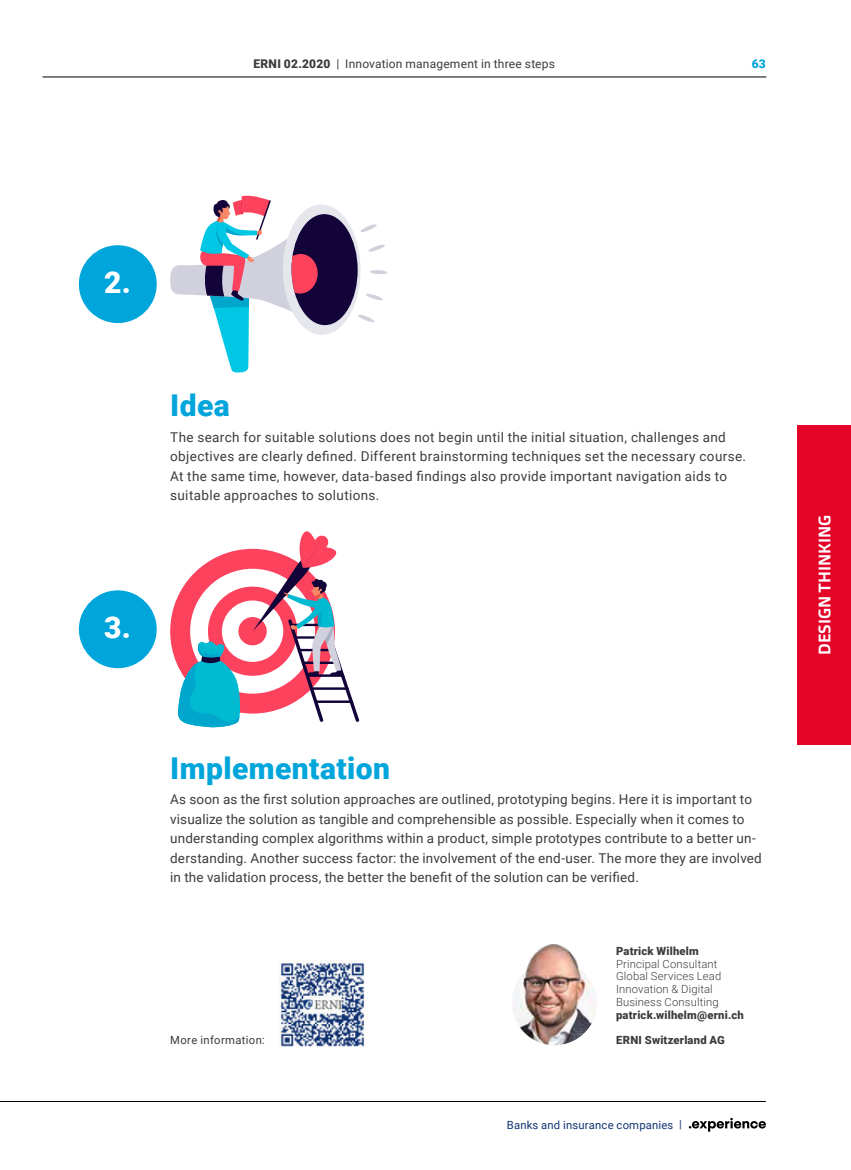
<style>
.page{position:relative;width:851px;height:1170px;background:#fff}
.page>*{position:absolute;margin:0;border:0;box-sizing:border-box;transform-origin:0 0}
.t1{font:900 30px "Roboto";letter-spacing:.015em;color:#00a5db}
.t2{font:900 30px "Roboto";color:#fff}
.t3{font:700 16.5px "Carnac";letter-spacing:-.01em;color:#fff}
.t4{font:13.5px/19.5px "Roboto";letter-spacing:.015em;color:#3c3c3c}
.t5{font:12px "Roboto";letter-spacing:.015em;color:#3c3c3c}
.t6{font:900 12px "Roboto";color:#00a5db}
.t7{font:300 11.25px/12.8px "Roboto";letter-spacing:.01em;color:#3c3c3c}
.t8{font:900 11.25px "Roboto";letter-spacing:.015em;color:#3c3c3c}
.t9{font:11.25px "Roboto";letter-spacing:.02em;color:#123372}
.t10{font:11.25px "Roboto";letter-spacing:.03em;color:#3c3c3c}
.s1{font-weight:900}
</style>
<div class="page">
<hr style="left:43px;top:77px;width:723px;height:1px;background:#000">
<div style="left:79px;top:245px;width:78px;height:78px;background:#00a5db;border-radius:50%"></div>
<div style="left:79px;top:590px;width:78px;height:78px;background:#00a5db;border-radius:50%"></div>
<div style="left:282px;top:204px;width:79px;height:131px;background:#e6e6ed;border-radius:50%"></div>
<div style="left:291px;top:214px;width:67px;height:111px;background:#120338;border-radius:50%"></div>
<svg style="left:170px;top:195px;width:148px;height:178px"></svg>
<svg style="left:368px;top:244px;width:17px;height:8px"></svg>
<svg style="left:360px;top:224px;width:17px;height:8px"></svg>
<svg style="left:366px;top:294px;width:17px;height:6px"></svg>
<svg style="left:358px;top:314px;width:16px;height:8px"></svg>
<svg style="left:370px;top:270px;width:17px;height:4px"></svg>
<div style="left:170px;top:549px;width:165px;height:164px;background:#fd425e;border-radius:50%"></div>
<div style="left:190px;top:568px;width:125px;height:125px;background:#fff;border-radius:50%"></div>
<div style="left:208px;top:586px;width:89px;height:89px;background:#fd425e;border-radius:50%"></div>
<div style="left:222px;top:600px;width:61px;height:62px;background:#fff;border-radius:50%"></div>
<div style="left:238px;top:617px;width:29px;height:28px;background:#fd425e;border-radius:50%"></div>
<svg style="left:253px;top:531px;width:106px;height:190px"></svg>
<svg style="left:176px;top:640px;width:65px;height:88px"></svg>
<img style="left:279px;top:960px;width:86px;height:87px">
<div style="left:797px;top:425px;width:53px;height:319px;background:#e40428"></div>
<img style="left:520px;top:944px;width:71px;height:94px">
<img style="left:512px;top:960px;width:85px;height:85px;border-radius:43px">
<svg style="left:688px;top:1117px;width:78px;height:14px"></svg>
<hr style="left:0;top:1100px;width:765px;height:1px;background:#000">
<p class="t5" style="left:253px;top:58px;width:303px"><span class="s1">ERNI 02.2020</span> | Innovation management in three steps</p>
<p class="t6" style="left:751px;top:58px;width:16px">63</p>
<h1 class="t2" style="left:104px;top:270px;width:28px">2.</h1>
<h1 class="t1" style="left:170px;top:392px;width:61px">Idea</h1>
<p class="t4" style="left:170px;top:428px;width:577px">The search for suitable solutions does not begin until the initial situation, challenges and objectives are clearly defined. Different brainstorming techniques set the necessary course.<br>At the same time, however, data-based findings also provide important navigation aids to suitable approaches to solutions.</p>
<h1 class="t2" style="left:104px;top:615px;width:28px">3.</h1>
<h1 class="t1" style="left:170px;top:755px;width:221px">Implementation</h1>
<p class="t4" style="left:170px;top:789px;width:593px">As soon as the first solution approaches are outlined, prototyping begins. Here it is important to visualize the solution as tangible and comprehensible as possible. Especially when it comes to understanding complex algorithms within a product, simple prototypes contribute to a better un&shy;derstanding. Another success factor: the involvement of the end-user. The more they are involved in the validation process, the better the benefit of the solution can be verified.</p>
<p class="t10" style="left:170px;top:1034px;width:96px">More information:</p>
<p class="t8" style="left:616px;top:945px;width:84px">Patrick Wilhelm</p>
<p class="t7" style="left:616px;top:957px;width:107px">Principal Consultant<br>Global Services Lead<br>Innovation &amp; Digital<br>Business Consulting</p>
<p class="t8" style="left:616px;top:1006px;width:129px">patrick.wilhelm@erni.ch</p>
<p class="t8" style="left:616px;top:1032px;width:110px">ERNI Switzerland AG</p>
<p class="t9" style="left:506px;top:1119px;width:176px">Banks and insurance companies |</p>
<p class="t3" style="left:814px;top:654px;width:141px;rotate:-90deg">DESIGN THINKING</p>
</div>
